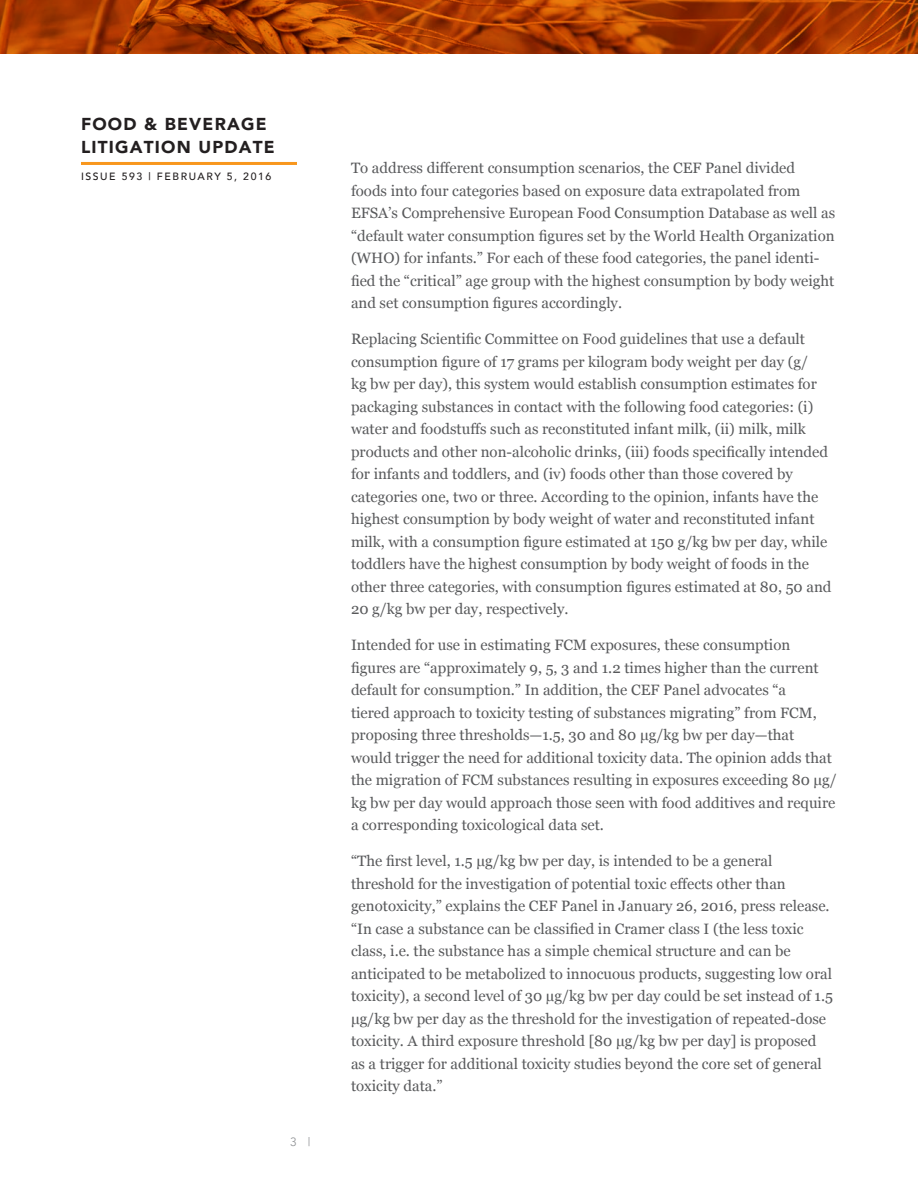
<style>
.page{position:relative;width:918px;height:1188px;background:#fff}
.page>*{position:absolute;margin:0;border:0;box-sizing:border-box;transform-origin:0 0}
.t1{font:900 17.25px/22.5px "Avenir";letter-spacing:.07em;color:#231f20}
.t2{font:15px/22.5px "Georgia";color:#58595b}
.t3{font:12px "Avenir";color:#939598}
.t4{font:500 10.5px "Avenir";letter-spacing:.15em;color:#231f20}
</style>
<div class="page">
<hr style="left:81px;top:162px;width:216px;height:3px;background:#f8971d">
<svg style="left:0;top:0;width:918px;height:54px;background:#a83c02"></svg>
<p class="t1" style="left:81px;top:113px;width:195px">FOOD &amp; BEVERAGE<br>LITIGATION UPDATE</p>
<p class="t4" style="left:81px;top:167px;width:192px">ISSUE 593 | FEBRUARY 5, 2016</p>
<p class="t3" style="left:290px;top:1135px;width:22px">3 |</p>
<p class="t2" style="left:351px;top:157px;width:486px">To address different consumption scenarios, the CEF Panel divided<br>foods into four categories based on exposure data extrapolated from EFSA’s Comprehensive European Food Consumption Database as well as “default water consumption figures set by the World Health Organization (WHO) for infants.” For each of these food categories, the panel identi&shy;fied the “critical” age group with the highest consumption by body weight and set consumption figures accordingly.</p>
<p class="t2" style="left:351px;top:328px;width:482px">Replacing Scientific Committee on Food guidelines that use a default consumption figure of 17 grams per kilogram body weight per day (g/<br>kg bw per day), this system would establish consumption estimates for packaging substances in contact with the following food categories: (i) water and foodstuffs such as reconstituted infant milk, (ii) milk, milk products and other non-alcoholic drinks, (iii) foods specifically intended for infants and toddlers, and (iv) foods other than those covered by categories one, two or three. According to the opinion, infants have the highest consumption by body weight of water and reconstituted infant milk, with a consumption figure estimated at 150 g/kg bw per day, while toddlers have the highest consumption by body weight of foods in the other three categories, with consumption figures estimated at 80, 50 and 20 g/kg bw per day, respectively.</p>
<p class="t2" style="left:351px;top:634px;width:487px">Intended for use in estimating FCM exposures, these consumption figures are “approximately 9, 5, 3 and 1.2 times higher than the current default for consumption.” In addition, the CEF Panel advocates “a<br>tiered approach to toxicity testing of substances migrating” from FCM, proposing three thresholds—1.5, 30 and 80 μg/kg bw per day—that would trigger the need for additional toxicity data. The opinion adds that the migration of FCM substances resulting in exposures exceeding 80 μg/ kg bw per day would approach those seen with food additives and require a corresponding toxicological data set.</p>
<p class="t2" style="left:351px;top:850px;width:483px">“The first level, 1.5 μg/kg bw per day, is intended to be a general threshold for the investigation of potential toxic effects other than genotoxicity,” explains the CEF Panel in January 26, 2016, press release. “In case a substance can be classified in Cramer class I (the less toxic class, i.e. the substance has a simple chemical structure and can be anticipated to be metabolized to innocuous products, suggesting low oral toxicity), a second level of 30 µg/kg bw per day could be set instead of 1.5 μg/kg bw per day as the threshold for the investigation of repeated-dose toxicity. A third exposure threshold [80 μg/kg bw per day] is proposed as a trigger for additional toxicity studies beyond the core set of general toxicity data.”</p>
</div>
